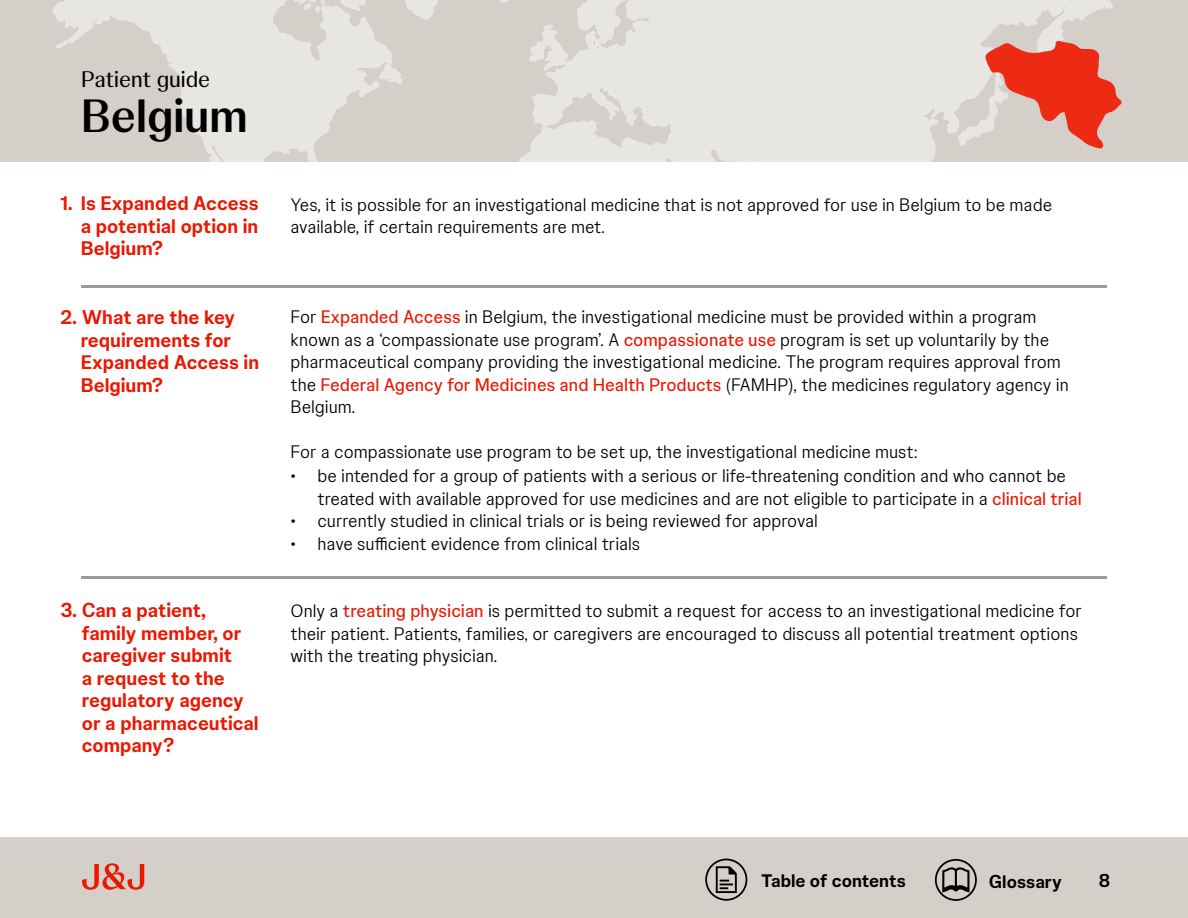
<style>
.page{position:relative;width:1188px;height:918px;background:#fff}
.page>*{position:absolute;margin:0;border:0;box-sizing:border-box;transform-origin:0 0}
.t1{font:700 46.5px "Johnson Display";color:#000}
.t2{font:22.5px "Johnson Display";color:#000}
.t3{font:700 19.5px/22.5px "Johnson Text";color:#eb1700}
.t4{font:300 18px/22.5px "Johnson Text";color:#000}
.t5{font:700 18px "Johnson Text";color:#000}
.s1{font-weight:400;color:#eb1700}
</style>
<div class="page">
<div style="left:0;top:837px;width:1188px;height:81px;background:#d5cfc9"></div>
<div style="left:0;top:0;width:1188px;height:162px;background:#d5cfc9"></div>
<svg style="left:52px;top:0;width:1061px;height:162px"></svg>
<div style="left:705px;top:859px;width:42px;height:42px;border:2px solid #000;border-radius:50%"></div>
<svg style="left:716px;top:866px;width:21px;height:27px"></svg>
<div style="left:935px;top:859px;width:42px;height:42px;border:2px solid #000;border-radius:50%"></div>
<svg style="left:942px;top:867px;width:28px;height:25px"></svg>
<svg style="left:82px;top:863px;width:62px;height:27px"></svg>
<svg style="left:983px;top:41px;width:139px;height:108px"></svg>
<hr style="left:81px;top:285px;width:1026px;height:3px;background:#a39992">
<hr style="left:81px;top:576px;width:1026px;height:2px;background:#a39992">
<p class="t2" style="left:81px;top:63px;width:131px">Patient guide</p>
<h1 class="t1" style="left:81px;top:80px;width:168px">Belgium</h1>
<p class="t3" style="left:81px;top:191px;width:179px;text-align:justify;text-indent:-20px">1. Is Expanded Access a potential option in Belgium?</p>
<p class="t3" style="left:81px;top:305px;width:180px;text-indent:-20px">2. What are the key requirements for<br>Expanded Access in<br>Belgium?</p>
<p class="t3" style="left:82px;top:598px;width:178px;text-indent:-21px">3. Can a patient, family member, or caregiver submit<br>a request to the regulatory agency or a pharmaceutical company?</p>
<p class="t4" style="left:291px;top:192px;width:763px">Yes, it is possible for an investigational medicine that is not approved for use in Belgium to be made available, if certain requirements are met.</p>
<p class="t4" style="left:291px;top:304px;width:780px">For <span class="s1">Expanded Access</span> in Belgium, the investigational medicine must be provided within a program known as a ‘compassionate use program’. A <span class="s1">compassionate use</span> program is set up voluntarily by the pharmaceutical company providing the investigational medicine. The program requires approval from the <span class="s1">Federal Agency for Medicines and Health Products</span> (FAMHP), the medicines regulatory agency in Belgium.</p>
<p class="t4" style="left:291px;top:439px;width:629px">For a compassionate use program to be set up, the investigational medicine must:</p>
<p class="t4" style="left:318px;top:463px;width:766px;text-indent:-27px">• be intended for a group of patients with a serious or life-threatening condition and who cannot be treated with available approved for use medicines and are not eligible to participate in a <span class="s1">clinical trial</span></p>
<p class="t4" style="left:291px;top:508px;width:529px">• currently studied in clinical trials or is being reviewed for approval</p>
<p class="t4" style="left:291px;top:531px;width:351px">• have sufficient evidence from clinical trials</p>
<p class="t4" style="left:291px;top:598px;width:793px">Only a <span class="s1">treating physician</span> is permitted to submit a request for access to an investigational medicine for their patient. Patients, families, or caregivers are encouraged to discuss all potential treatment options with the treating physician.</p>
<p class="t5" style="left:761px;top:867px;width:146px">Table of contents</p>
<p class="t5" style="left:989px;top:867px;width:75px">Glossary</p>
<p class="t5" style="left:1099px;top:867px;width:13px">8</p>
</div>
